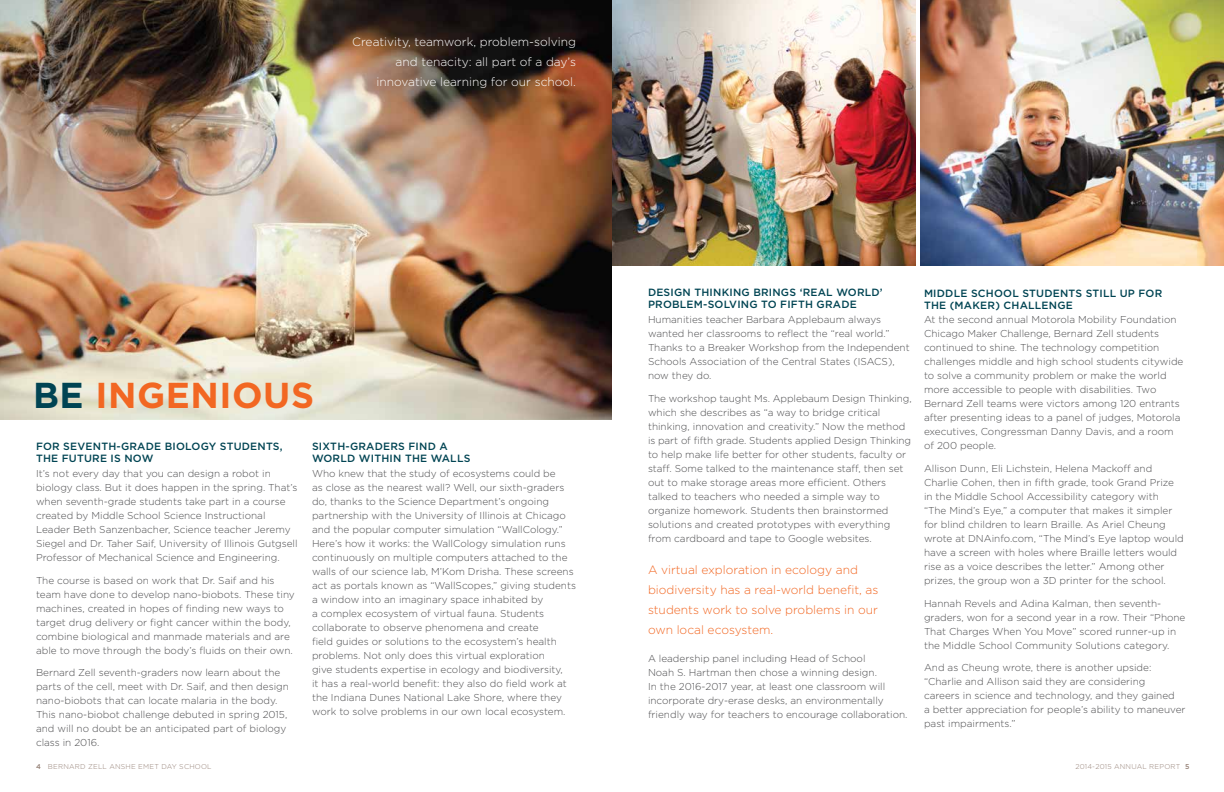
<style>
.page{position:relative;width:1224px;height:792px;background:#fff}
.page>*{position:absolute;margin:0;border:0;box-sizing:border-box;transform-origin:0 0}
.t1{font:700 36px "Gotham";letter-spacing:.015em;color:#f26722}
.t2{font:300 12px/20px "Gotham";color:#f26722}
.t3{font:300 12px/20px "Gotham";color:#fff;text-align:right}
.t4{font:500 10.5px/12px "Gotham";letter-spacing:.02em;color:#004453}
.t5{font:300 10px/14px "Gotham";color:#4d4d4f}
.t6{font:300 7px "Gotham";letter-spacing:.03em;color:#937f74}
.s1{color:#004453}
.s2{font-weight:500}
</style>
<div class="page">
<img style="left:0;top:0;width:612px;height:420px">
<img style="left:921px;top:0;width:303px;height:266px">
<img style="left:612px;top:0;width:303px;height:266px">
<p class="t3" style="left:352px;top:32px;width:225px">Creativity, teamwork, problem-solving and tenacity: all part of a day’s innovative learning for our school.</p>
<h1 class="t1" style="left:33px;top:374px;width:283px"><span class="s1">BE</span> INGENIOUS</h1>
<p class="t4" style="left:36px;top:440px;width:248px">FOR SEVENTH-GRADE BIOLOGY STUDENTS,<br>THE FUTURE IS NOW</p>
<p class="t5" style="left:36px;top:466px;width:263px">It’s not every day that you can design a robot in biology class. But it does happen in the spring. That’s when seventh-grade students take part in a course created by Middle School Science Instructional Leader Beth Sanzenbacher, Science teacher Jeremy Siegel and Dr. Taher Saif, University of Illinois Gutgsell Professor of Mechanical Science and Engineering.</p>
<p class="t5" style="left:36px;top:573px;width:260px">The course is based on work that Dr. Saif and his team have done to develop nano-biobots. These tiny machines, created in hopes of finding new ways to target drug delivery or fight cancer within the body, combine biological and manmade materials and are able to move through the body’s fluids on their own.</p>
<p class="t5" style="left:36px;top:666px;width:254px">Bernard Zell seventh-graders now learn about the parts of the cell, meet with Dr. Saif, and then design nano-biobots that can locate malaria in the body.<br>This nano-biobot challenge debuted in spring 2015, and will no doubt be an anticipated part of biology class in 2016.</p>
<p class="t4" style="left:312px;top:440px;width:160px">SIXTH-GRADERS FIND A<br>WORLD WITHIN THE WALLS</p>
<p class="t5" style="left:312px;top:466px;width:265px">Who knew that the study of ecosystems could be<br>as close as the nearest wall? Well, our sixth-graders do, thanks to the Science Department’s ongoing partnership with the University of Illinois at Chicago and the popular computer simulation “WallCology.” Here’s how it works: the WallCology simulation runs continuously on multiple computers attached to the walls of our science lab, M’Kom Drisha. These screens act as portals known as “WallScopes,” giving students a window into an imaginary space inhabited by<br>a complex ecosystem of virtual fauna. Students collaborate to observe phenomena and create<br>field guides or solutions to the ecosystem’s health problems. Not only does this virtual exploration<br>give students expertise in ecology and biodiversity,<br>it has a real-world benefit: they also do field work at the Indiana Dunes National Lake Shore, where they work to solve problems in our own local ecosystem.</p>
<p class="t4" style="left:648px;top:286px;width:236px">DESIGN THINKING BRINGS ‘REAL WORLD’<br>PROBLEM-SOLVING TO FIFTH GRADE</p>
<p class="t5" style="left:648px;top:312px;width:263px">Humanities teacher Barbara Applebaum always wanted her classrooms to reflect the “real world.” Thanks to a Breaker Workshop from the Independent Schools Association of the Central States (ISACS), now they do.</p>
<p class="t5" style="left:648px;top:391px;width:265px">The workshop taught Ms. Applebaum Design Thinking, which she describes as “a way to bridge critical thinking, innovation and creativity.” Now the method is part of fifth grade. Students applied Design Thinking to help make life better for other students, faculty or staff. Some talked to the maintenance staff, then set out to make storage areas more efficient. Others talked to teachers who needed a simple way to organize homework. Students then brainstormed solutions and created prototypes with everything from cardboard and tape to Google websites.</p>
<p class="t2" style="left:648px;top:560px;width:232px">A virtual exploration in ecology and biodiversity has a real-world benefit, as students work to solve problems in our own local ecosystem.</p>
<p class="t5" style="left:648px;top:651px;width:261px">A leadership panel including Head of School<br>Noah S. Hartman then chose a winning design.<br>In the 2016-2017 year, at least one classroom will incorporate dry-erase desks, an environmentally friendly way for teachers to encourage collaboration.</p>
<p class="t4" style="left:924px;top:287px;width:240px">MIDDLE SCHOOL STUDENTS STILL UP FOR<br>THE (MAKER) CHALLENGE</p>
<p class="t5" style="left:924px;top:313px;width:261px">At the second annual Motorola Mobility Foundation Chicago Maker Challenge, Bernard Zell students continued to shine. The technology competition challenges middle and high school students citywide to solve a community problem or make the world more accessible to people with disabilities. Two Bernard Zell teams were victors among 120 entrants after presenting ideas to a panel of judges, Motorola executives, Congressman Danny Davis, and a room of 200 people.</p>
<p class="t5" style="left:924px;top:461px;width:261px">Allison Dunn, Eli Lichstein, Helena Mackoff and Charlie Cohen, then in fifth grade, took Grand Prize in the Middle School Accessibility category with<br>“The Mind’s Eye,” a computer that makes it simpler for blind children to learn Braille. As Ariel Cheung wrote at DNAinfo.com, “The Mind’s Eye laptop would have a screen with holes where Braille letters would rise as a voice describes the letter.” Among other prizes, the group won a 3D printer for the school.</p>
<p class="t5" style="left:924px;top:596px;width:263px">Hannah Revels and Adina Kalman, then seventh&shy;graders, won for a second year in a row. Their “Phone That Charges When You Move” scored runner-up in the Middle School Community Solutions category.</p>
<p class="t5" style="left:924px;top:660px;width:263px">And as Cheung wrote, there is another upside: “Charlie and Allison said they are considering<br>careers in science and technology, and they gained<br>a better appreciation for people’s ability to maneuver past impairments.”</p>
<p class="t6" style="left:36px;top:763px;width:177px"><span class="s2">4</span> BERNARD ZELL ANSHE EMET DAY SCHOOL</p>
<p class="t6" style="left:1075px;top:763px;width:116px">2014-2015 ANNUAL REPORT <span class="s2">5</span></p>
</div>
